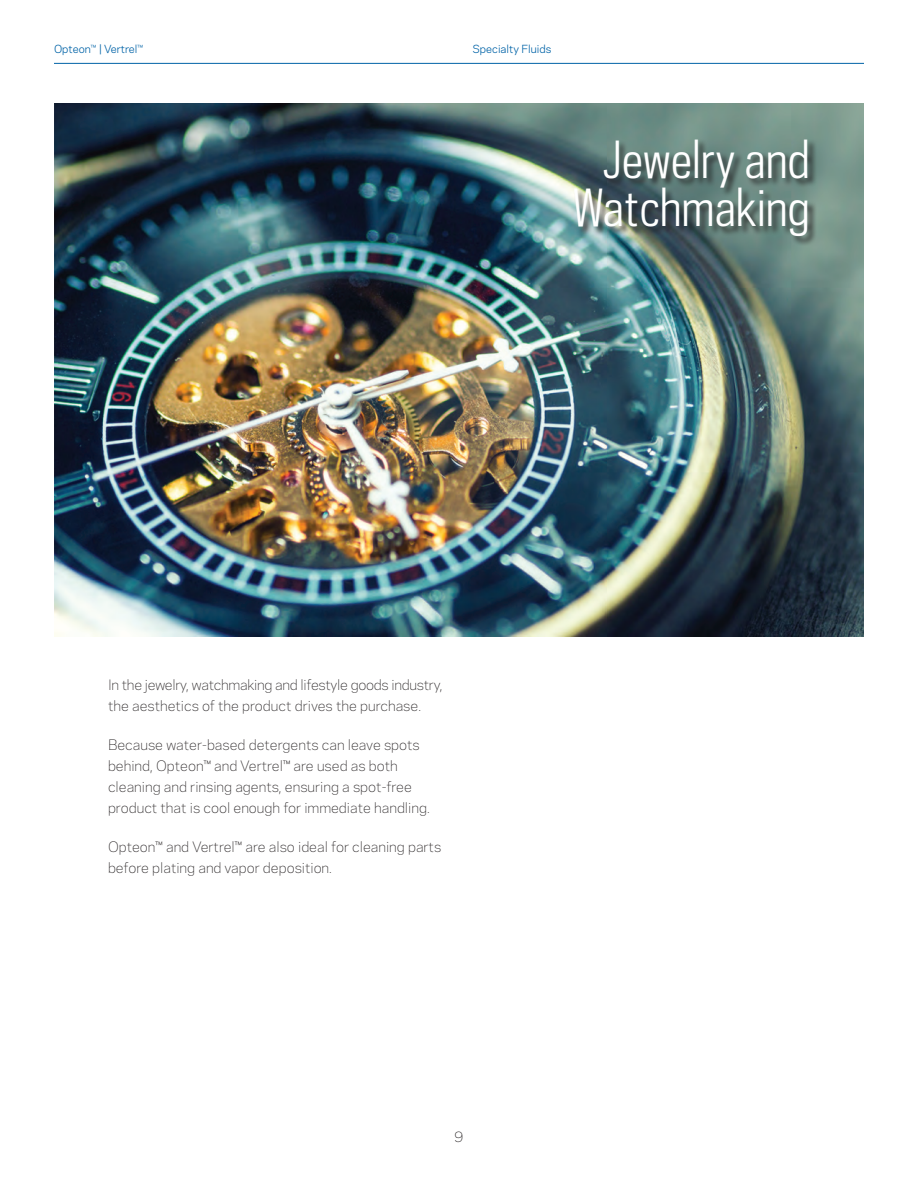
<style>
.page{position:relative;width:918px;height:1188px;background:#fff}
.page>*{position:absolute;margin:0;border:0;box-sizing:border-box;transform-origin:0 0}
.t1{font:48px/48px "Chemours Sans Cond";color:#fff;text-align:right}
.t2{font:300 13.5px/21px "Chemours Sans";color:#231f20}
.t3{font:300 13.5px/21px "Chemours Sans";letter-spacing:-.02em;color:#231f20}
.t4{font:10.5px "Chemours Sans";color:#0163a7}
</style>
<div class="page">
<hr style="left:54px;top:63px;width:810px;height:1px;background:#0163a7">
<img style="left:54px;top:104px;width:810px;height:532px">
<div style="left:574px;top:139px;width:243px;height:107px;background:#231f20;opacity:.81"></div>
<p class="t4" style="left:54px;top:41px;width:91px">Opteon™ | Vertrel™</p>
<p class="t4" style="left:472px;top:41px;width:80px">Specialty Fluids</p>
<h1 class="t1" style="left:573px;top:135px;width:239px">Jewelry and<br>Watchmaking</h1>
<p class="t3" style="left:108px;top:674px;width:336px">In the jewelry, watchmaking and lifestyle goods industry, the aesthetics of the product drives the purchase.</p>
<p class="t2" style="left:108px;top:734px;width:323px">Because water-based detergents can leave spots behind, Opteon™ and Vertrel™ are used as both cleaning and rinsing agents, ensuring a spot-free product that is cool enough for immediate handling.</p>
<p class="t2" style="left:108px;top:836px;width:335px">Opteon™ and Vertrel™ are also ideal for cleaning parts before plating and vapor deposition.</p>
<p class="t2" style="left:454px;top:1125px;width:11px">9</p>
</div>
